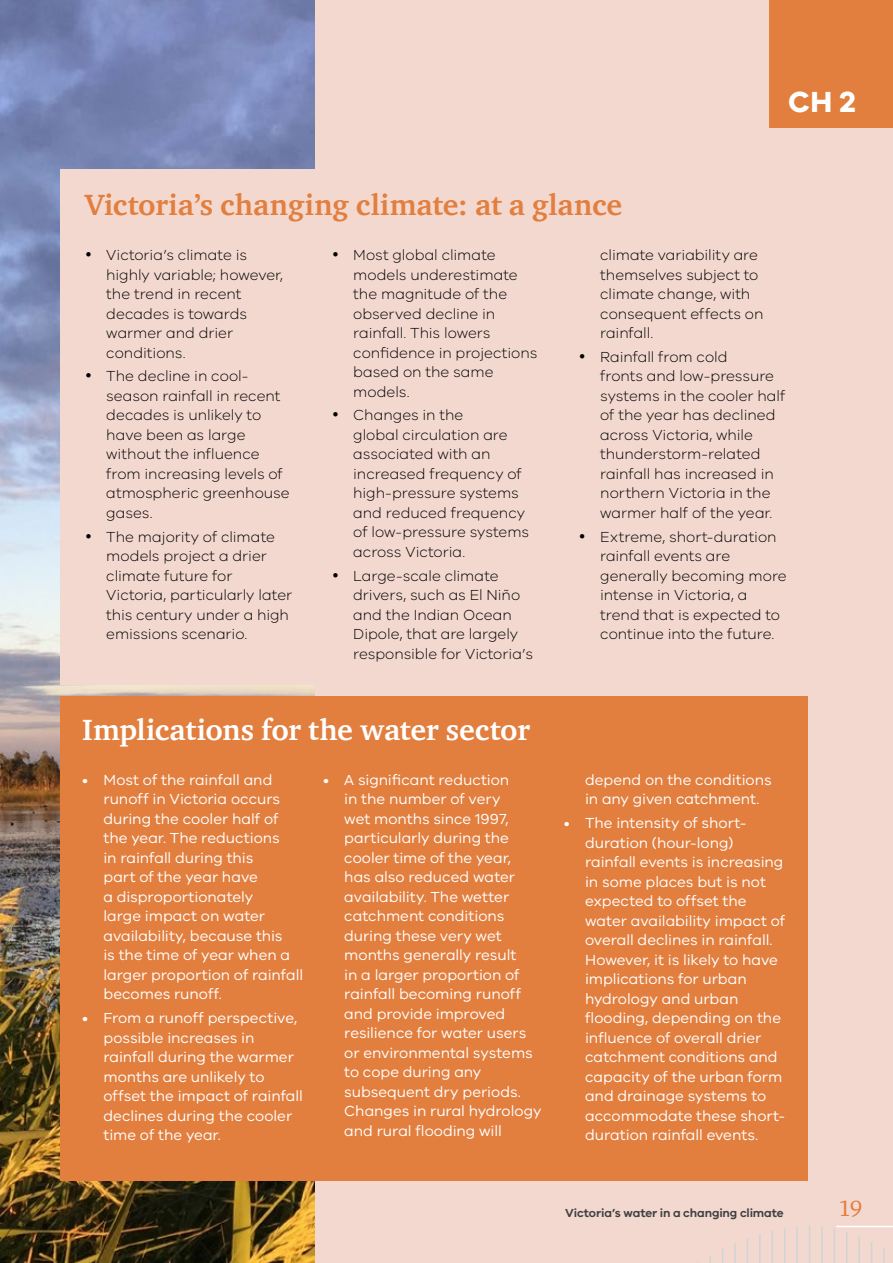
<style>
.page{position:relative;width:893px;height:1263px;background:#f3d8cf}
.page>*{position:absolute;margin:0;border:0;box-sizing:border-box;transform-origin:0 0}
.t1{font:700 30px "ITC Charter Com";letter-spacing:.005em;color:#e27e3e}
.t2{font:700 30px "ITC Charter Com";letter-spacing:-.005em;color:#fff}
.t3{font:700 30px "VIC";color:#fff}
.t4{font:22.5px "ITC Charter Com";color:#e27e3e}
.t5{font:15px/19.5px "VIC";letter-spacing:-.005em;color:#fff}
.t6{font:300 15px/19.5px "VIC";color:#000}
.t7{font:600 12px "VIC";letter-spacing:-.01em;color:#414042}
</style>
<div class="page">
<img style="left:0;top:0;width:314px;height:1263px">
<div style="left:61px;top:169px;width:271px;height:516px;background:#f3d8cf"></div>
<hr style="left:573px;top:1226px;width:1px;height:37px;background:#d1d3d4">
<hr style="left:585px;top:1226px;width:2px;height:37px;background:#d1d3d4">
<hr style="left:598px;top:1226px;width:1px;height:37px;background:#d1d3d4">
<hr style="left:610px;top:1226px;width:2px;height:37px;background:#d1d3d4">
<hr style="left:623px;top:1226px;width:1px;height:37px;background:#d1d3d4">
<hr style="left:635px;top:1226px;width:1px;height:37px;background:#d1d3d4">
<hr style="left:647px;top:1226px;width:2px;height:37px;background:#d1d3d4">
<hr style="left:660px;top:1226px;width:1px;height:37px;background:#d1d3d4">
<hr style="left:672px;top:1226px;width:2px;height:37px;background:#d1d3d4">
<hr style="left:685px;top:1226px;width:1px;height:37px;background:#d1d3d4">
<hr style="left:697px;top:1226px;width:1px;height:37px;background:#d1d3d4">
<hr style="left:709px;top:1226px;width:2px;height:37px;background:#d1d3d4">
<hr style="left:722px;top:1226px;width:1px;height:37px;background:#d1d3d4">
<hr style="left:734px;top:1226px;width:2px;height:37px;background:#d1d3d4">
<hr style="left:747px;top:1226px;width:1px;height:37px;background:#d1d3d4">
<hr style="left:759px;top:1226px;width:2px;height:37px;background:#d1d3d4">
<hr style="left:771px;top:1226px;width:2px;height:37px;background:#d1d3d4">
<hr style="left:784px;top:1226px;width:1px;height:37px;background:#d1d3d4">
<hr style="left:796px;top:1226px;width:2px;height:37px;background:#d1d3d4">
<hr style="left:809px;top:1226px;width:1px;height:37px;background:#d1d3d4">
<hr style="left:821px;top:1226px;width:2px;height:37px;background:#d1d3d4">
<hr style="left:834px;top:1226px;width:1px;height:37px;background:#d1d3d4">
<hr style="left:846px;top:1226px;width:1px;height:37px;background:#d1d3d4">
<hr style="left:858px;top:1226px;width:2px;height:37px;background:#d1d3d4">
<hr style="left:871px;top:1226px;width:1px;height:37px;background:#d1d3d4">
<hr style="left:883px;top:1226px;width:2px;height:37px;background:#d1d3d4">
<hr style="left:836px;top:1226px;width:57px;height:1px;background:#fff">
<div style="left:769px;top:0;width:124px;height:128px;background:#e27e3e"></div>
<div style="left:61px;top:696px;width:747px;height:485px;background:#e27e3e"></div>
<h1 class="t3" style="left:788px;top:83px;width:69px">CH 2</h1>
<h1 class="t1" style="left:85px;top:186px;width:539px">Victoria’s changing climate: at a glance</h1>
<p class="t6" style="left:106px;top:245px;width:178px;text-indent:-21px">• Victoria’s climate is highly variable; however, the trend in recent decades is towards warmer and drier conditions.</p>
<p class="t6" style="left:106px;top:366px;width:185px;text-indent:-21px">• The decline in cool&shy;season rainfall in recent decades is unlikely to have been as large without the influence from increasing levels of atmospheric greenhouse gases.</p>
<p class="t6" style="left:106px;top:526px;width:187px;text-indent:-21px">• The majority of climate models project a drier climate future for<br>Victoria, particularly later this century under a high emissions scenario.</p>
<p class="t6" style="left:600px;top:245px;width:165px">climate variability are themselves subject to climate change, with consequent effects on rainfall.</p>
<p class="t6" style="left:600px;top:346px;width:187px;text-indent:-21px">• Rainfall from cold<br>fronts and low-pressure systems in the cooler half of the year has declined across Victoria, while thunderstorm-related rainfall has increased in northern Victoria in the warmer half of the year.</p>
<p class="t6" style="left:600px;top:526px;width:188px;text-indent:-21px">• Extreme, short-duration rainfall events are generally becoming more intense in Victoria, a trend that is expected to continue into the future.</p>
<p class="t6" style="left:353px;top:245px;width:186px;text-indent:-21px">• Most global climate models underestimate the magnitude of the observed decline in rainfall. This lowers confidence in projections based on the same models.</p>
<p class="t6" style="left:353px;top:405px;width:177px;text-indent:-21px">• Changes in the<br>global circulation are associated with an increased frequency of high-pressure systems and reduced frequency of low-pressure systems across Victoria.</p>
<p class="t6" style="left:353px;top:565px;width:181px;text-indent:-21px">• Large-scale climate drivers, such as El Niño and the Indian Ocean<br>Dipole, that are largely responsible for Victoria’s</p>
<h1 class="t2" style="left:82px;top:711px;width:449px">Implications for the water sector</h1>
<p class="t5" style="left:103px;top:769px;width:201px;text-indent:-21px">• Most of the rainfall and runoff in Victoria occurs during the cooler half of the year. The reductions<br>in rainfall during this<br>part of the year have<br>a disproportionately<br>large impact on water availability, because this<br>is the time of year when a larger proportion of rainfall becomes runoff.</p>
<p class="t5" style="left:103px;top:1008px;width:201px;text-indent:-21px">• From a runoff perspective, possible increases in rainfall during the warmer months are unlikely to offset the impact of rainfall declines during the cooler time of the year.</p>
<p class="t5" style="left:344px;top:769px;width:199px;text-indent:-21px">• A significant reduction<br>in the number of very<br>wet months since 1997, particularly during the cooler time of the year,<br>has also reduced water availability. The wetter catchment conditions during these very wet months generally result<br>in a larger proportion of rainfall becoming runoff and provide improved resilience for water users or environmental systems to cope during any subsequent dry periods.<br>Changes in rural hydrology and rural flooding will</p>
<p class="t5" style="left:585px;top:769px;width:188px">depend on the conditions in any given catchment.</p>
<p class="t5" style="left:585px;top:813px;width:202px;text-indent:-21px">• The intensity of short&shy;duration (hour-long) rainfall events is increasing in some places but is not expected to offset the water availability impact of overall declines in rainfall.<br>However, it is likely to have implications for urban hydrology and urban flooding, depending on the influence of overall drier catchment conditions and capacity of the urban form and drainage systems to accommodate these short&shy;duration rainfall events.</p>
<p class="t7" style="left:565px;top:1206px;width:220px">Victoria’s water in a changing climate</p>
<h2 class="t4" style="left:839px;top:1194px;width:25px">19</h2>
</div>
